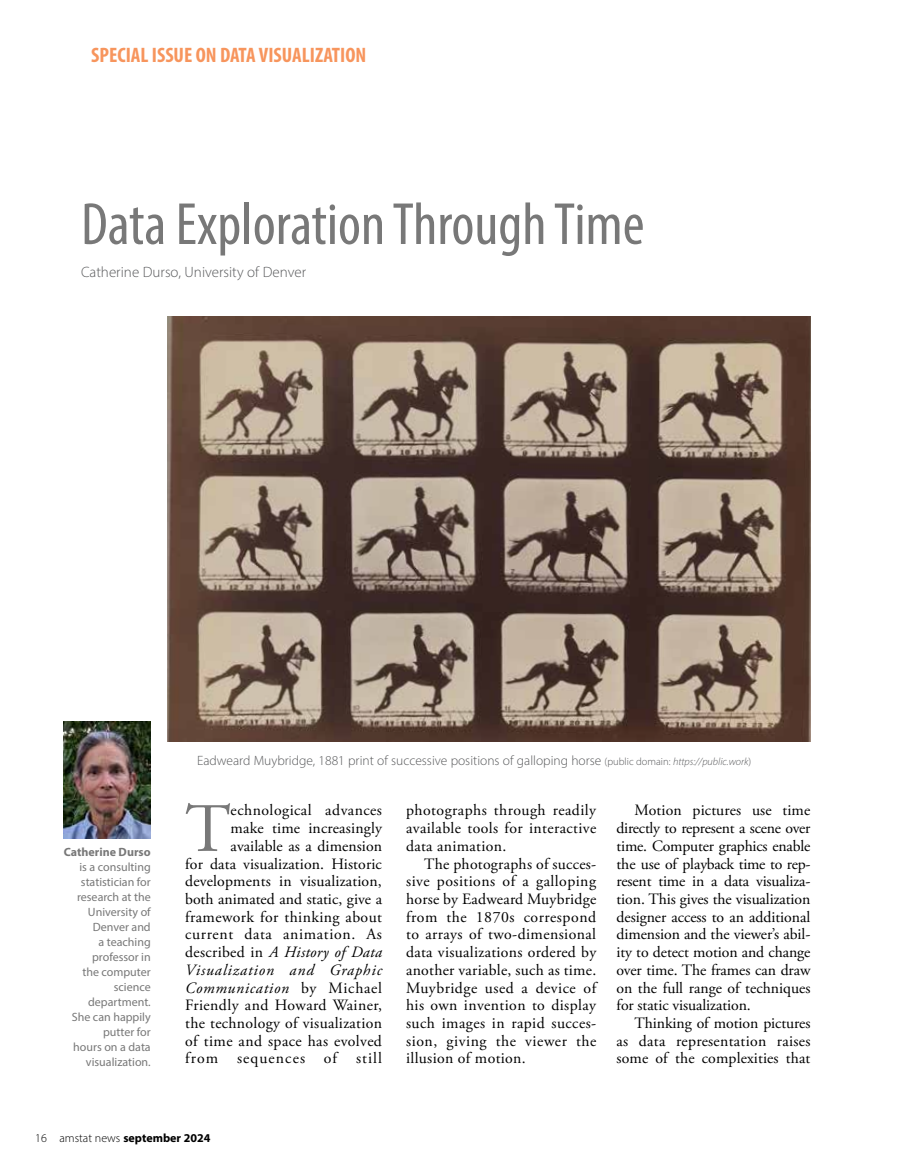
<style>
.page{position:relative;width:905px;height:1175px;background:#fff}
.page>*{position:absolute;margin:0;border:0;box-sizing:border-box;transform-origin:0 0}
.t1{font:69.15px "Adobe Garamond Pro";color:#787878}
.t2{font:condensed 60px "Myriad Pro";color:#787878}
.t3{font:700 condensed 21px "Myriad Pro";color:#f7955d}
.t4{font:15.75px/17.7px "Adobe Garamond Pro";letter-spacing:.02em;color:#000;text-align:justify}
.t5{font:300 15px "Myriad Pro";color:#58595b}
.t6{font:300 13.5px "Myriad Pro";color:#58595b}
.t7{font:12px/15px "Myriad Pro";color:#787878;text-align:right}
.t8{font:700 12px "Myriad Pro";color:#000}
.t9{font:700 12px "Myriad Pro";color:#787878}
.s1{font-size:10.5px}
.s2{font-style:italic;font-size:10.5px}
.s3{font-style:italic}
.s4{font-weight:300}
</style>
<div class="page">
<img style="left:64px;top:721px;width:86px;height:117px">
<img style="left:168px;top:317px;width:642px;height:424px">
<h3 class="t3" style="left:91px;top:42px;width:276px">SPECIAL ISSUE ON DATA VISUALIZATION</h3>
<h2 class="t2" style="left:81px;top:188px;width:565px">Data Exploration Through Time</h2>
<p class="t5" style="left:81px;top:263px;width:227px">Catherine Durso, University of Denver</p>
<p class="t9" style="left:64px;top:844px;width:88px">Catherine Durso</p>
<p class="t7" style="left:72px;top:859px;width:80px">is a consulting statistician for research at the<br>University of<br>Denver and<br>a teaching professor in<br>the computer science department.<br>She can happily putter for hours on a data visualization.</p>
<p class="t6" style="left:197px;top:752px;width:555px">Eadweard Muybridge, 1881 print of successive positions of galloping horse <span class="s1">(public domain:</span> <span class="s2">https://public.work</span><span class="s1">)</span></p>
<h1 class="t1" style="left:185px;top:787px;width:47px">T</h1>
<p class="t4" style="left:185px;top:802px;width:198px;text-align:right">echnological advances<br>make time increasingly available as a dimension<br>for data visualization. Historic developments in visualization, both animated and static, give a framework for thinking about current data animation. As described in <span class="s3">A History of Data<br>Visualization and Graphic<br>Communication</span> by Michael<br>Friendly and Howard Wainer, the technology of visualization of time and space has evolved from sequences of still</p>
<p class="t4" style="left:406px;top:802px;width:192px">photographs through readily available tools for interactive data animation.</p>
<p class="t4" style="left:406px;top:855px;width:192px;text-indent:18px">The photographs of succes&shy;sive positions of a galloping horse by Eadweard Muybridge from the 1870s correspond to arrays of two-dimensional data visualizations ordered by another variable, such as time.<br>Muybridge used a device of his own invention to display such images in rapid succes&shy;sion, giving the viewer the illusion of motion.</p>
<p class="t4" style="left:616px;top:802px;width:195px;text-indent:18px">Motion pictures use time directly to represent a scene over time. Computer graphics enable the use of playback time to rep&shy;resent time in a data visualiza&shy;tion. This gives the visualization designer access to an additional dimension and the viewer’s abil&shy;ity to detect motion and change over time. The frames can draw on the full range of techniques for static visualization.</p>
<p class="t4" style="left:616px;top:1014px;width:195px;text-indent:18px">Thinking of motion pictures as data representation raises some of the complexities that</p>
<p class="t8" style="left:35px;top:1129px;width:177px"><span class="s4">16 amstat news</span> september 2024</p>
</div>
